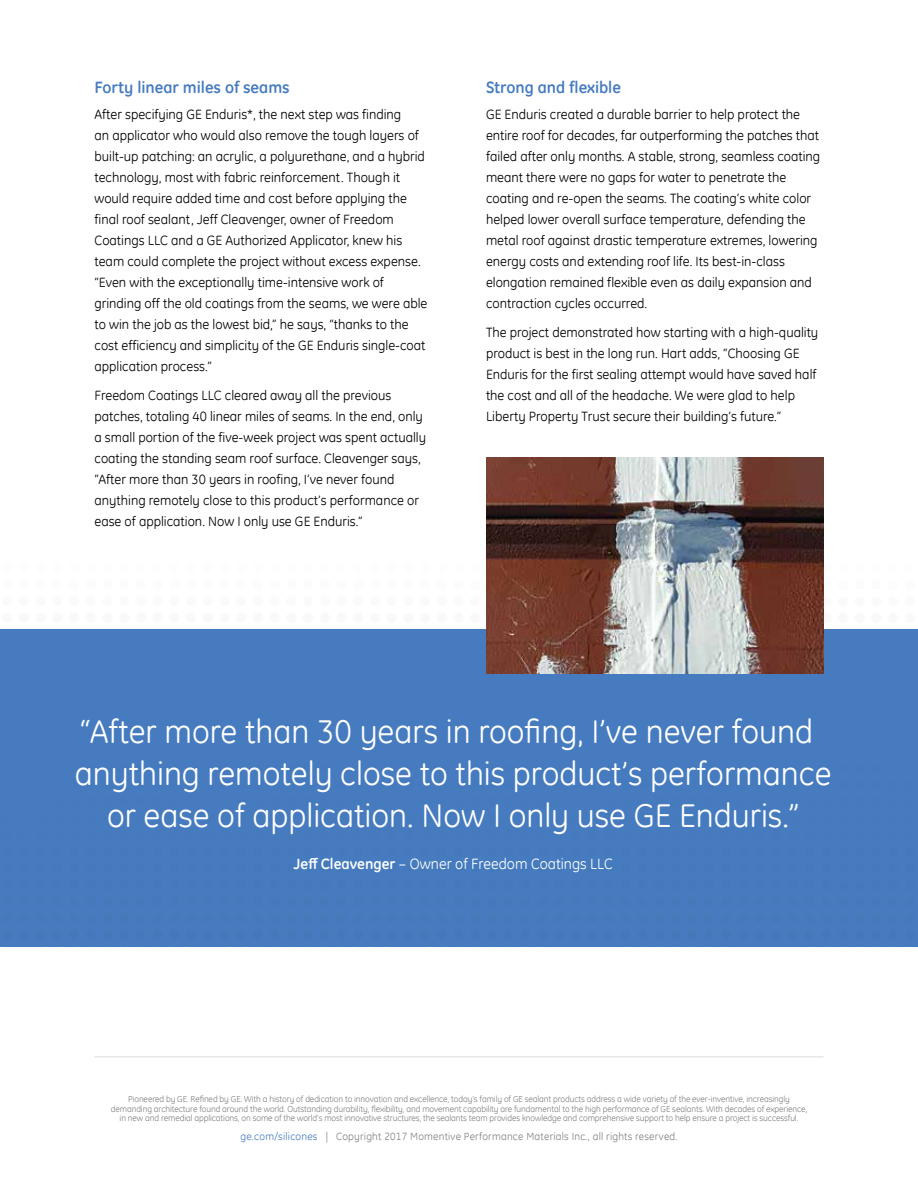
<style>
.page{position:relative;width:918px;height:1188px;background:#fff}
.page>*{position:absolute;margin:0;border:0;box-sizing:border-box;transform-origin:0 0}
.t1{font:33px/42px "GE Inspira";color:#fff;text-align:center}
.t2{font:700 16.5px "GE Inspira";color:#467cbf}
.t3{font:15px "GE Inspira";color:#fff}
.t4{font:13.5px/21px "GE Inspira";color:#000}
.t5{font:10.5px "GE Inspira";letter-spacing:.02em;color:#808285}
.t6{font:8.7px/9.8px "GE Inspira";letter-spacing:-.01em;color:#808285;text-align:center}
.s1{font-weight:700}
.s2{color:#467cbf}
</style>
<div class="page">
<hr style="left:94px;top:1056px;width:730px;height:2px;background:#e6e7e8">
<div style="left:0;top:629px;width:918px;height:318px;background:#467cbf"></div>
<img style="left:486px;top:458px;width:338px;height:215px">
<p class="t2" style="left:94px;top:77px;width:197px">Forty linear miles of seams</p>
<p class="t4" style="left:94px;top:103px;width:334px">After specifying GE Enduris*, the next step was finding<br>an applicator who would also remove the tough layers of built-up patching: an acrylic, a polyurethane, and a hybrid technology, most with fabric reinforcement. Though it would require added time and cost before applying the final roof sealant, Jeff Cleavenger, owner of Freedom Coatings LLC and a GE Authorized Applicator, knew his team could complete the project without excess expense. “Even with the exceptionally time-intensive work of grinding off the old coatings from the seams, we were able to win the job as the lowest bid,” he says, “thanks to the cost efficiency and simplicity of the GE Enduris single-coat application process.”</p>
<p class="t4" style="left:94px;top:385px;width:333px">Freedom Coatings LLC cleared away all the previous patches, totaling 40 linear miles of seams. In the end, only a small portion of the five-week project was spent actually coating the standing seam roof surface. Cleavenger says, “After more than 30 years in roofing, I’ve never found anything remotely close to this product’s performance or ease of application. Now I only use GE Enduris.”</p>
<p class="t2" style="left:486px;top:77px;width:136px">Strong and flexible</p>
<p class="t4" style="left:486px;top:103px;width:336px">GE Enduris created a durable barrier to help protect the entire roof for decades, far outperforming the patches that failed after only months. A stable, strong, seamless coating meant there were no gaps for water to penetrate the coating and re-open the seams. The coating’s white color helped lower overall surface temperature, defending the metal roof against drastic temperature extremes, lowering energy costs and extending roof life. Its best-in-class elongation remained flexible even as daily expansion and contraction cycles occurred.</p>
<p class="t4" style="left:486px;top:322px;width:334px">The project demonstrated how starting with a high-quality product is best in the long run. Hart adds, “Choosing GE Enduris for the first sealing attempt would have saved half the cost and all of the headache. We were glad to help Liberty Property Trust secure their building’s future.”</p>
<h1 class="t1" style="left:75px;top:710px;width:758px">“After more than 30 years in roofing, I’ve never found anything remotely close to this product’s performance or ease of application. Now I only use GE Enduris.”</h1>
<p class="t3" style="left:294px;top:854px;width:321px"><span class="s1">Jeff Cleavenger</span> – Owner of Freedom Coatings LLC</p>
<p class="t6" style="left:111px;top:1094px;width:698px">Pioneered by GE. Refined by GE. With a history of dedication to innovation and excellence, today’s family of GE sealant products address a wide variety of the ever-inventive, increasingly demanding architecture found around the world. Outstanding durability, flexibility, and movement capability are fundamental to the high performance of GE sealants. With decades of experience, in new and remedial applications, on some of the world’s most innovative structures, the sealants team provides knowledge and comprehensive support to help ensure a project is successful.</p>
<p class="t5" style="left:240px;top:1130px;width:439px"><span class="s2">ge.com/silicones</span> | Copyright 2017 Momentive Performance Materials Inc., all rights reserved.</p>
</div>
